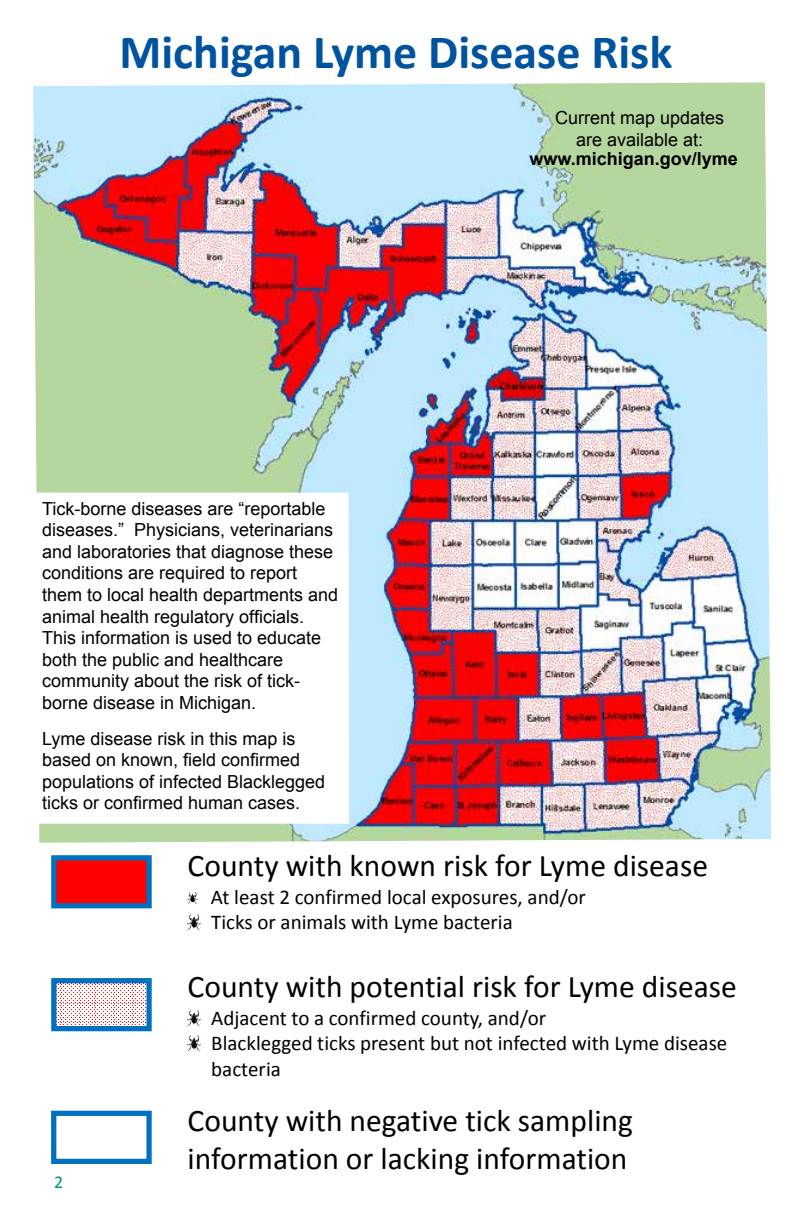
<style>
.page{position:relative;width:792px;height:1224px;background:#fff}
.page>*{position:absolute;margin:0;border:0;box-sizing:border-box;transform-origin:0 0}
.t1{font:700 48px "Calibri";color:#00539f}
.t2{font:31.6px/37.8px "Calibri";color:#000}
.t3{font:21px/25.2px "Calibri";color:#000}
.t4{font:18px/21.6px "Arial";color:#000}
.t5{font:700 18px "Arial";color:#000}
.t6{font:18px "Calibri";color:#009370}
</style>
<div class="page">
<img style="left:33px;top:82px;width:738px;height:761px">
<div style="left:33px;top:493px;width:316px;height:331px;background:#fff"></div>
<div style="left:54px;top:858px;width:95px;height:48px;background:#f00"></div>
<div style="left:51px;top:855px;width:101px;height:53px;border:5px solid #0070c0"></div>
<svg style="left:58px;top:984px;width:88px;height:41px"></svg>
<div style="left:51px;top:978px;width:101px;height:53px;border:5px solid #0070c0"></div>
<div style="left:51px;top:1111px;width:101px;height:53px;border:5px solid #0070c0"></div>
<svg style="left:188px;top:893px;width:9px;height:11px"></svg>
<img style="left:188px;top:914px;width:13px;height:15px">
<img style="left:188px;top:1011px;width:13px;height:14px">
<img style="left:188px;top:1036px;width:13px;height:15px">
<h1 class="t1" style="left:120px;top:21px;width:554px">Michigan Lyme Disease Risk</h1>
<p class="t4" style="left:555px;top:107px;width:171px;text-align:center">Current map updates are available at:</p>
<p class="t5" style="left:529px;top:147px;width:210px">www.michigan.gov/lyme</p>
<p class="t4" style="left:42px;top:498px;width:297px">Tick-borne diseases are “reportable diseases.” Physicians, veterinarians and laboratories that diagnose these conditions are required to report them to local health departments and animal health regulatory officials.<br>This information is used to educate both the public and healthcare community about the risk of tick&shy;borne disease in Michigan.</p>
<p class="t4" style="left:42px;top:728px;width:285px">Lyme disease risk in this map is based on known, field confirmed populations of infected Blacklegged ticks or confirmed human cases.</p>
<p class="t6" style="left:54px;top:1170px;width:11px">2</p>
<h2 class="t2" style="left:188px;top:846px;width:522px">County with known risk for Lyme disease</h2>
<p class="t3" style="left:211px;top:884px;width:376px">At least 2 confirmed local exposures, and/or<br>Ticks or animals with Lyme bacteria</p>
<h2 class="t2" style="left:188px;top:968px;width:551px">County with potential risk for Lyme disease</h2>
<p class="t3" style="left:211px;top:1006px;width:518px">Adjacent to a confirmed county, and/or<br>Blacklegged ticks present but not infected with Lyme disease bacteria</p>
<h2 class="t2" style="left:188px;top:1102px;width:447px">County with negative tick sampling information or lacking information</h2>
</div>
